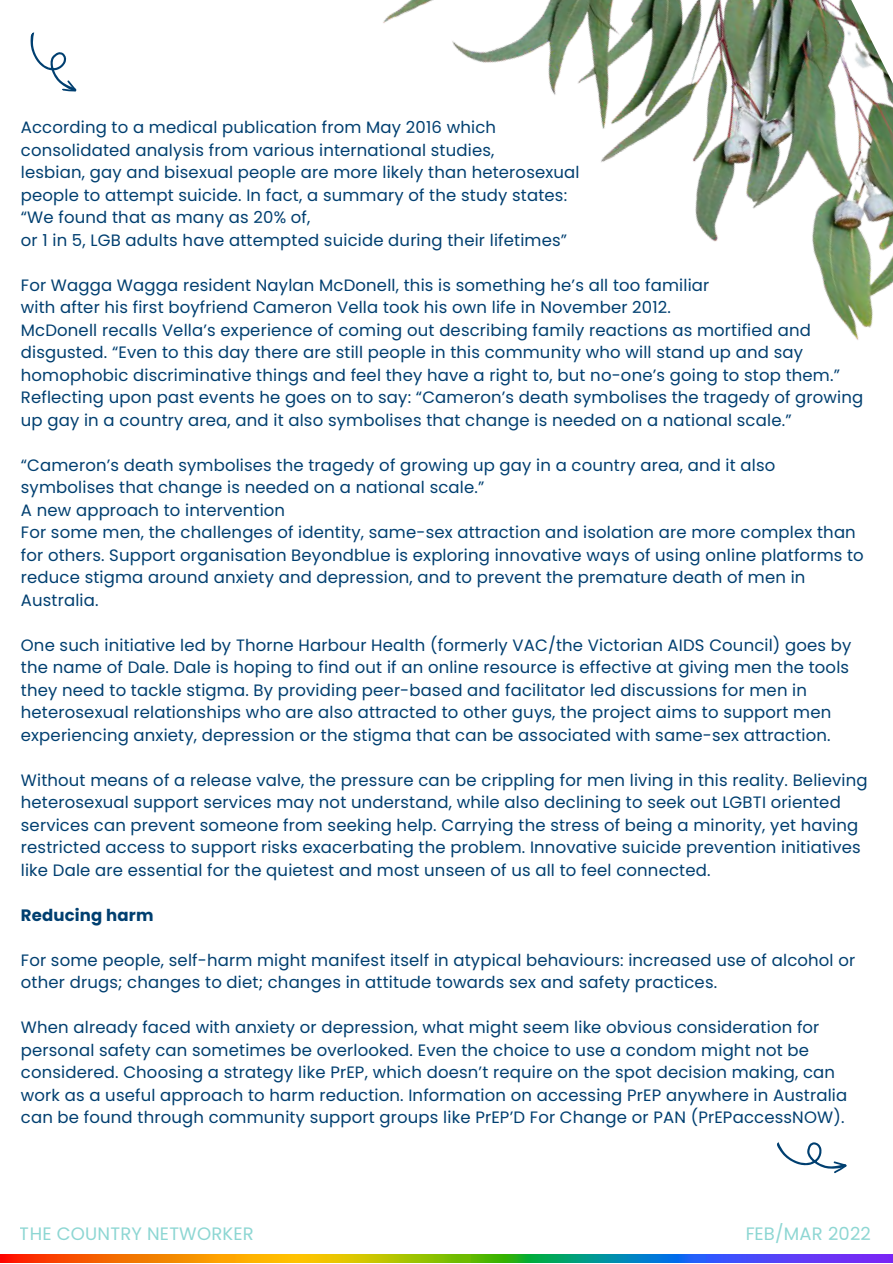
<style>
.page{position:relative;width:893px;height:1264px;background:#fff}
.page>*{position:absolute;margin:0;border:0;box-sizing:border-box;transform-origin:0 0}
.t1{font:18px "Poppins";letter-spacing:.01em;color:#19ada6}
.t2{font:16.5px/22.5px "Poppins";letter-spacing:.01em;color:#003f70}
.t3{font:700 16.5px "Poppins";letter-spacing:.01em;color:#003f70}
</style>
<div class="page">
<img style="left:0;top:1254px;width:892px;height:8px">
<img style="left:383px;top:0;width:509px;height:340px">
<svg style="left:30px;top:32px;width:47px;height:60px"></svg>
<svg style="left:777px;top:1142px;width:69px;height:31px"></svg>
<p class="t2" style="left:21px;top:116px;width:560px">According to a medical publication from May 2016 which consolidated analysis from various international studies,<br>lesbian, gay and bisexual people are more likely than heterosexual people to attempt suicide. In fact, a summary of the study states: “We found that as many as 20% of,<br>or 1 in 5, LGB adults have attempted suicide during their lifetimes”</p>
<p class="t2" style="left:21px;top:274px;width:843px">For Wagga Wagga resident Naylan McDonell, this is something he’s all too familiar<br>with after his first boyfriend Cameron Vella took his own life in November 2012.<br>McDonell recalls Vella’s experience of coming out describing family reactions as mortified and disgusted. “Even to this day there are still people in this community who will stand up and say homophobic discriminative things and feel they have a right to, but no-one’s going to stop them.” Reflecting upon past events he goes on to say: “Cameron’s death symbolises the tragedy of growing up gay in a country area, and it also symbolises that change is needed on a national scale.”</p>
<p class="t2" style="left:21px;top:454px;width:844px">“Cameron’s death symbolises the tragedy of growing up gay in a country area, and it also symbolises that change is needed on a national scale.”<br>A new approach to intervention<br>For some men, the challenges of identity, same-sex attraction and isolation are more complex than for others. Support organisation Beyondblue is exploring innovative ways of using online platforms to reduce stigma around anxiety and depression, and to prevent the premature death of men in Australia.</p>
<p class="t2" style="left:21px;top:633px;width:832px">One such initiative led by Thorne Harbour Health (formerly VAC/the Victorian AIDS Council) goes by the name of Dale. Dale is hoping to find out if an online resource is effective at giving men the tools they need to tackle stigma. By providing peer-based and facilitator led discussions for men in heterosexual relationships who are also attracted to other guys, the project aims to support men experiencing anxiety, depression or the stigma that can be associated with same-sex attraction.</p>
<p class="t2" style="left:21px;top:768px;width:848px">Without means of a release valve, the pressure can be crippling for men living in this reality. Believing heterosexual support services may not understand, while also declining to seek out LGBTI oriented services can prevent someone from seeking help. Carrying the stress of being a minority, yet having restricted access to support risks exacerbating the problem. Innovative suicide prevention initiatives like Dale are essential for the quietest and most unseen of us all to feel connected.</p>
<p class="t3" style="left:21px;top:903px;width:134px">Reducing harm</p>
<p class="t2" style="left:21px;top:948px;width:835px">For some people, self-harm might manifest itself in atypical behaviours: increased use of alcohol or other drugs; changes to diet; changes in attitude towards sex and safety practices.</p>
<p class="t2" style="left:21px;top:1016px;width:827px">When already faced with anxiety or depression, what might seem like obvious consideration for personal safety can sometimes be overlooked. Even the choice to use a condom might not be considered. Choosing a strategy like PrEP, which doesn’t require on the spot decision making, can work as a useful approach to harm reduction. Information on accessing PrEP anywhere in Australia can be found through community support groups like PrEP’D For Change or PAN (PrEPaccessNOW).</p>
<p class="t1" style="left:20px;top:1221px;width:235px">THE COUNTRY NETWORKER</p>
<p class="t1" style="left:745px;top:1221px;width:127px">FEB/MAR 2022</p>
</div>
